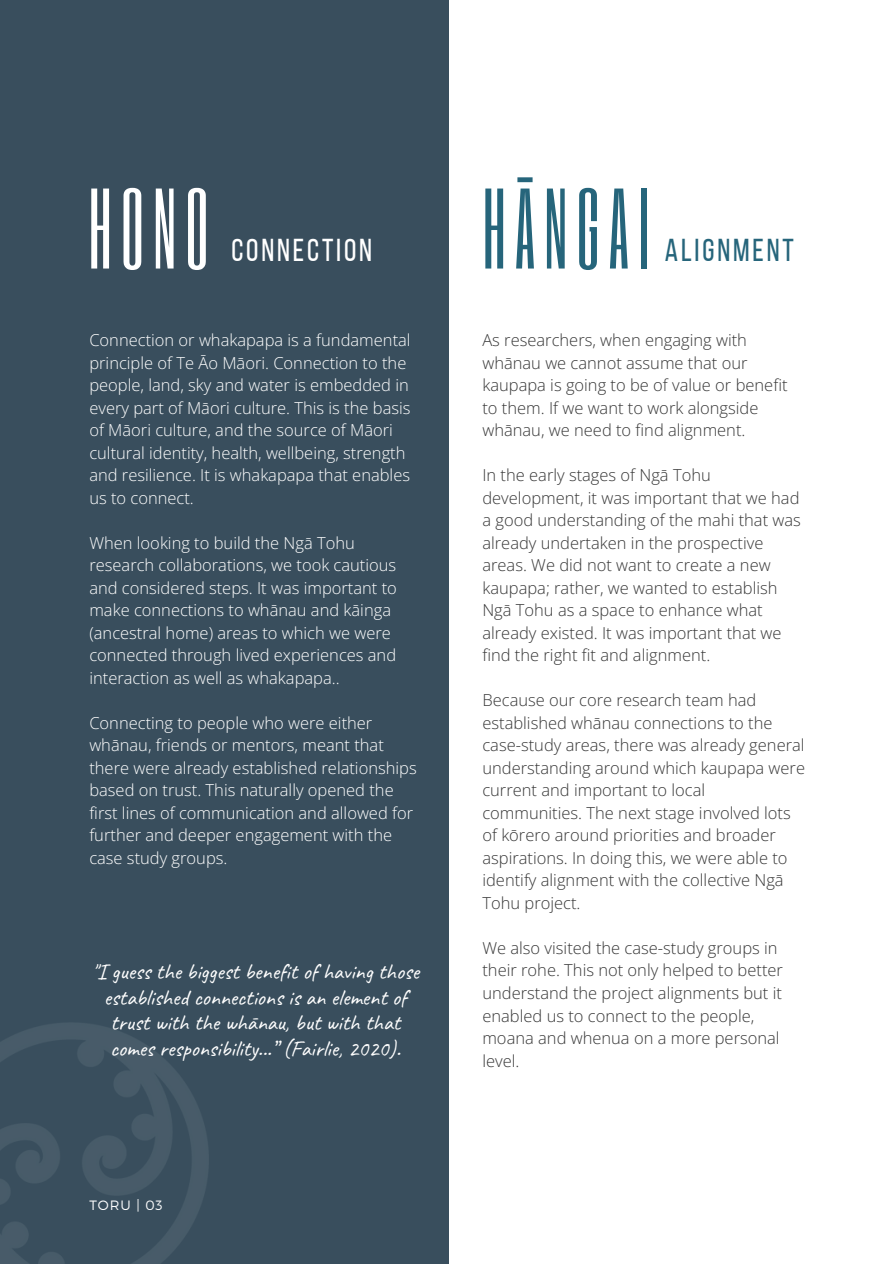
<style>
.page{position:relative;width:894px;height:1264px;background:#fff}
.page>*{position:absolute;margin:0;border:0;box-sizing:border-box;transform-origin:0 0}
.t1{font:94.8px "Six Caps";letter-spacing:.09em;color:#26657b}
.t2{font:94.8px "Six Caps";color:#fff}
.t3{font:31.65px "Bebas Neue";letter-spacing:.09em;color:#fff}
.t4{font:31.65px "Bebas Neue";letter-spacing:.09em;color:#26657b}
.t5{font:22.5px/25.8px "Caveat";color:#fff;text-align:center}
.t6{font:300 16.5px/22.5px "Open Sans";color:#373737}
.t7{font:300 16.5px/22.5px "Open Sans";color:#fff}
.t8{font:300 13.5px "Montserrat";letter-spacing:.07em;color:#fff}
</style>
<div class="page">
<div style="left:0;top:0;width:448px;height:1263px;background:#394e5d"></div>
<img style="left:0;top:1023px;width:208px;height:240px">
<h4 class="t2" style="left:88px;top:164px;width:122px">HONO</h4>
<h4 class="t1" style="left:482px;top:164px;width:170px">HĀNGAI</h4>
<h4 class="t3" style="left:231px;top:238px;width:142px">CONNECTION</h4>
<h4 class="t4" style="left:664px;top:238px;width:130px">ALIGNMENT</h4>
<h2 class="t7" style="left:89px;top:328px;width:323px">Connection or whakapapa is a fundamental principle of Te Āo Māori. Connection to the people, land, sky and water is embedded in every part of Māori culture. This is the basis of Māori culture, and the source of Māori cultural identity, health, wellbeing, strength and resilience. It is whakapapa that enables us to connect.</h2>
<h4 class="t7" style="left:89px;top:531px;width:309px">When looking to build the Ngā Tohu research collaborations, we took cautious and considered steps. It was important to make connections to whānau and kāinga (ancestral home) areas to which we were connected through lived experiences and interaction as well as whakapapa..</h4>
<h4 class="t7" style="left:89px;top:711px;width:329px">Connecting to people who were either whānau, friends or mentors, meant that there were already established relationships based on trust. This naturally opened the first lines of communication and allowed for further and deeper engagement with the case study groups.</h4>
<h3 class="t5" style="left:92px;top:958px;width:329px">"I guess the biggest benefit of having those established connections is an element of trust with the whānau, but with that comes responsibility...” (Fairlie, 2020).</h3>
<h1 class="t8" style="left:89px;top:1196px;width:75px">TORU | 03</h1>
<p class="t6" style="left:482px;top:328px;width:306px">As researchers, when engaging with whānau we cannot assume that our kaupapa is going to be of value or benefit to them. If we want to work alongside whānau, we need to find alignment.</p>
<p class="t6" style="left:482px;top:463px;width:320px">In the early stages of Ngā Tohu development, it was important that we had a good understanding of the mahi that was already undertaken in the prospective areas. We did not want to create a new kaupapa; rather, we wanted to establish Ngā Tohu as a space to enhance what already existed. It was important that we find the right fit and alignment.</p>
<h1 class="t6" style="left:482px;top:688px;width:324px">Because our core research team had established whānau connections to the case-study areas, there was already general understanding around which kaupapa were current and important to local communities. The next stage involved lots of kōrero around priorities and broader aspirations. In doing this, we were able to identify alignment with the collective Ngā Tohu project.</h1>
<h2 class="t6" style="left:482px;top:936px;width:302px">We also visited the case-study groups in their rohe. This not only helped to better understand the project alignments but it enabled us to connect to the people, moana and whenua on a more personal level.</h2>
</div>
